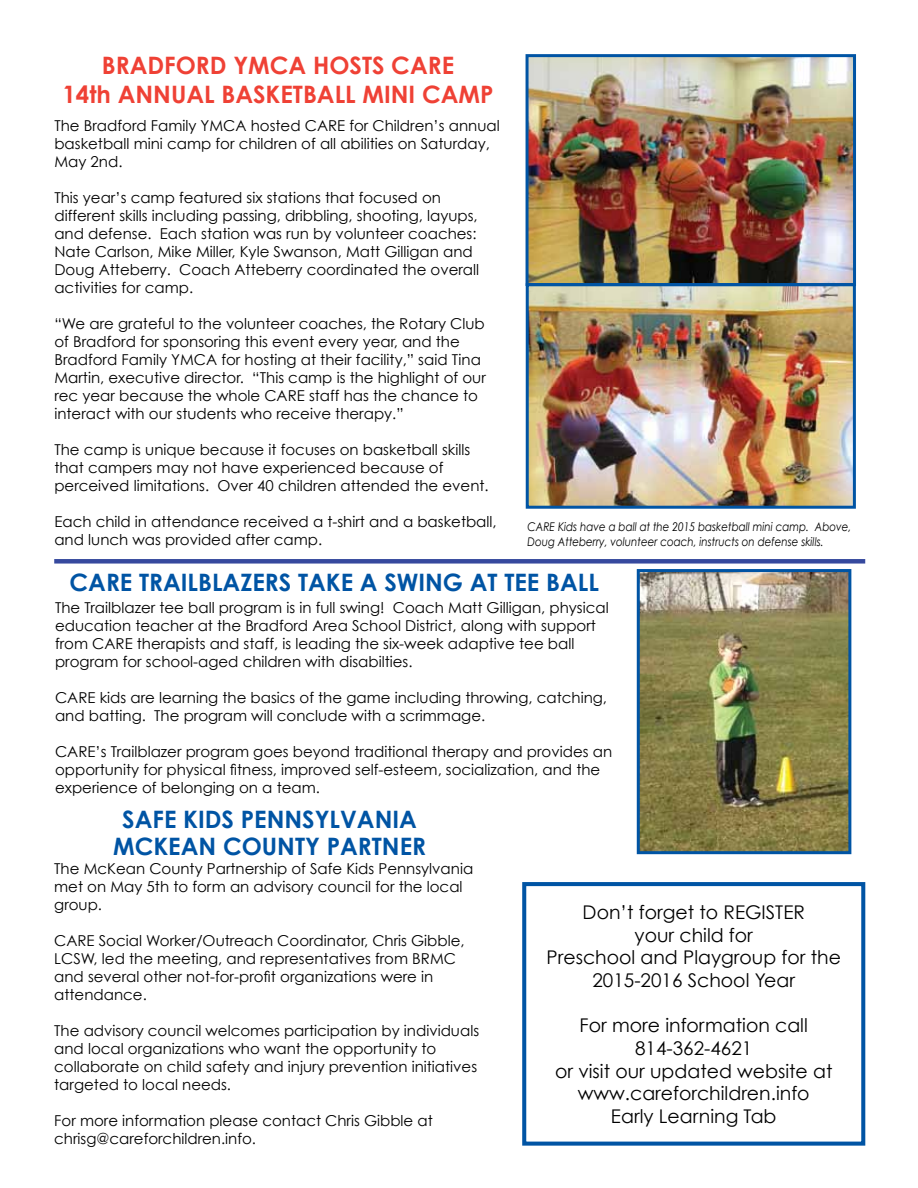
<style>
.page{position:relative;width:918px;height:1188px;background:#fff}
.page>*{position:absolute;margin:0;border:0;box-sizing:border-box;transform-origin:0 0}
.t1{font:700 24px/27px "Century Gothic";color:#0054a4;text-align:center}
.t2{font:700 24px/28.8px "Century Gothic";color:#ef4135;text-align:center}
.t3{font:18.9px/22.6px "Century Gothic";color:#000;text-align:center}
.t4{font:15px/18px "Century Gothic";color:#000}
.t5{font:italic 12px/15px "Century Gothic";color:#000;scale:.86 1}
</style>
<div class="page">
<div style="left:54px;top:559px;width:811px;height:5px;background:#36499e"></div>
<div style="left:522px;top:882px;width:343px;height:264px;border:4px solid #0054a4"></div>
<img style="left:641px;top:573px;width:206px;height:277px">
<div style="left:637px;top:569px;width:214px;height:285px;border:3px solid #0054a4"></div>
<img style="left:530px;top:58px;width:322px;height:447px">
<div style="left:526px;top:283px;width:330px;height:226px;border:3px solid #0054a4"></div>
<div style="left:526px;top:54px;width:330px;height:232px;border:3px solid #0054a4"></div>
<h1 class="t2" style="left:63px;top:50px;width:433px">BRADFORD YMCA HOSTS CARE<br>14th ANNUAL BASKETBALL MI NI CAMP</h1>
<p class="t4" style="left:54px;top:116px;width:447px">The Bradford Family YMCA hosted CARE for Children’s annual basketball mini camp for children of all abilities on Saturday,<br>May 2nd.</p>
<p class="t4" style="left:54px;top:188px;width:426px">This year’s camp featured six stations that focused on different skills including passing, dribbling, shooting, layups, and defense. Each station was run by volunteer coaches:<br>Nate Carlson, Mike Miller, Kyle Swanson, Matt Gilligan and Doug Atteberry. Coach Atteberry coordinated the overall activities for camp.</p>
<p class="t4" style="left:54px;top:314px;width:433px">“We are grateful to the volunteer coaches, the Rotary Club of Bradford for sponsoring this event every year, and the Bradford Family YMCA for hosting at their facility,” said Tina Martin, executive director. “This camp is the highlight of our rec year because the whole CARE staff has the chance to interact with our students who receive therapy.”</p>
<p class="t4" style="left:54px;top:440px;width:436px">The camp is unique because it focuses on basketball skills that campers may not have experienced because of perceived limitations. Over 40 children attended the event.</p>
<p class="t4" style="left:54px;top:512px;width:444px">Each child in attendance received a t-shirt and a basketball, and lunch was provided after camp.</p>
<p class="t5" style="left:527px;top:519px;width:378px">CARE Kids have a ball at the 2015 basketball mini camp. Above,<br>Doug Atteberry, volunteer coach, instructs on defense skills.</p>
<h1 class="t1" style="left:70px;top:568px;width:519px">CARE TRAILBLAZERS TAKE A SWING AT TEE BALL</h1>
<p class="t4" style="left:55px;top:598px;width:555px">The Trailblazer tee ball program is in full swing! Coach Matt Gilligan, physical education teacher at the Bradford Area School District, along with support from CARE therapists and staff, is leading the six-week adaptive tee ball program for school-aged children with disabilties.</p>
<p class="t4" style="left:55px;top:688px;width:554px">CARE kids are learning the basics of the game including throwing, catching, and batting. The program will conclude with a scrimmage.</p>
<p class="t4" style="left:55px;top:742px;width:559px">CARE’s Trailblazer program goes beyond traditional therapy and provides an opportunity for physical fitness, improved self-esteem, socialization, and the experience of belonging on a team.</p>
<h1 class="t1" style="left:113px;top:805px;width:314px">SAFE KIDS PENNSYLVANIA<br>MCKEAN COUNTY PARTNER</h1>
<p class="t4" style="left:54px;top:860px;width:421px">The McKean County Partnership of Safe Kids Pennsylvania met on May 5th to form an advisory council for the local group.</p>
<p class="t4" style="left:54px;top:932px;width:412px">CARE Social Worker/Outreach Coordinator, Chris Gibble, LCSW, led the meeting, and representatives from BRMC and several other not-for-profit organizations were in attendance.</p>
<p class="t4" style="left:54px;top:1022px;width:426px">The advisory council welcomes participation by individuals and local organizations who want the opportunity to collaborate on child safety and injury prevention initiatives targeted to local needs.</p>
<p class="t4" style="left:54px;top:1112px;width:380px">For more information please contact Chris Gibble at chrisg@careforchildren.info.</p>
<p class="t3" style="left:547px;top:900px;width:296px">Don’t forget to REGISTER<br>your child for<br>Preschool and Playgroup for the<br>2015-2016 School Year</p>
<p class="t3" style="left:555px;top:1014px;width:279px">For more information call<br>814-362-4621<br>or visit our updated website at www.careforchildren.info<br>Early Learning Tab</p>
</div>
